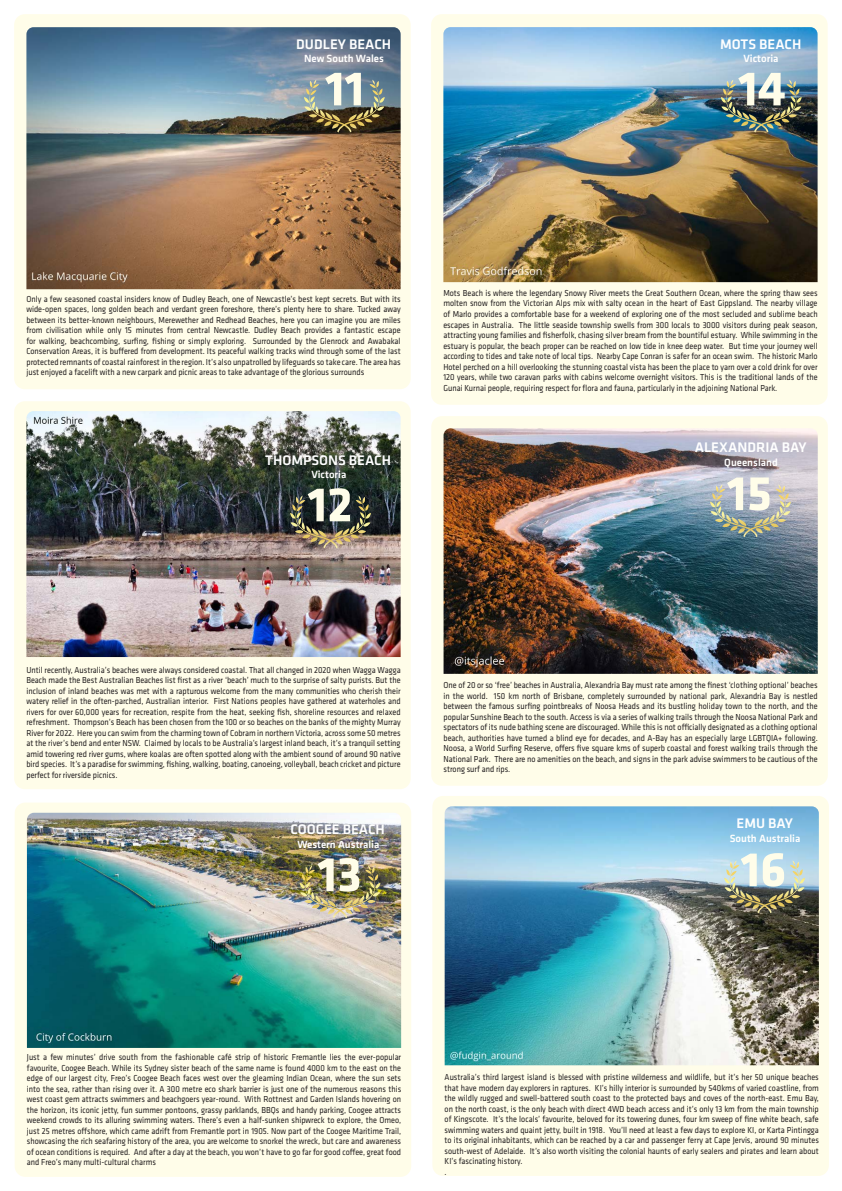
<style>
.page{position:relative;width:842px;height:1191px;background:#fff}
.page>*{position:absolute;margin:0;border:0;box-sizing:border-box;transform-origin:0 0}
.t1{font:700 50.4px "Klavika";color:#fffde9}
.t2{font:500 14.4px "Klavika";color:#fff}
.t3{font:500 10.8px "Klavika";color:#fff}
.t4{font:9px/10.5px "Klavika";color:#231f20;text-align:justify;scale:.9 1}
</style>
<div class="page">
<div style="left:14px;top:14px;width:397px;height:375px;background:#fffde9;border-radius:11px"></div>
<img style="left:26px;top:27px;width:375px;height:262px">
<img style="left:302px;top:80px;width:84px;height:52px">
<div style="left:14px;top:401px;width:397px;height:388px;background:#fffde9;border-radius:11px"></div>
<img style="left:26px;top:411px;width:375px;height:246px">
<img style="left:289px;top:495px;width:83px;height:53px">
<div style="left:15px;top:802px;width:396px;height:374px;background:#fffde9;border-radius:11px"></div>
<img style="left:27px;top:812px;width:374px;height:236px">
<img style="left:298px;top:865px;width:84px;height:53px">
<div style="left:431px;top:14px;width:397px;height:391px;background:#fffde9;border-radius:11px"></div>
<img style="left:443px;top:27px;width:375px;height:255px">
<img style="left:719px;top:80px;width:84px;height:52px">
<div style="left:431px;top:416px;width:397px;height:369px;background:#fffde9;border-radius:11px"></div>
<img style="left:444px;top:428px;width:374px;height:246px">
<img style="left:709px;top:484px;width:83px;height:53px">
<div style="left:432px;top:796px;width:397px;height:380px;background:#fffde9;border-radius:11px"></div>
<img style="left:445px;top:806px;width:374px;height:259px">
<img style="left:723px;top:860px;width:83px;height:53px">
<p class="t2" style="left:296px;top:36px;width:96px">DUDLEY BEACH</p>
<p class="t3" style="left:304px;top:53px;width:81px">New South Wales</p>
<p class="t1" style="left:325px;top:61px;width:41px">11</p>
<p class="t2" style="left:720px;top:36px;width:83px">MOTS BEACH</p>
<p class="t3" style="left:743px;top:53px;width:37px">Victoria</p>
<p class="t1" style="left:738px;top:61px;width:49px">14</p>
<p class="t4" style="left:26px;top:293px;width:417px">Only a few seasoned coastal insiders know of Dudley Beach, one of Newcastle’s best kept secrets. But with its wide-open spaces, long golden beach and verdant green foreshore, there’s plenty here to share. Tucked away between its better-known neighbours, Merewether and Redhead Beaches, here you can imagine you are miles from civilisation while only 15 minutes from central Newcastle. Dudley Beach provides a fantastic escape for walking, beachcombing, surfing, fishing or simply exploring. Surrounded by the Glenrock and Awabakal Conservation Areas, it is buffered from development. Its peaceful walking tracks wind through some of the last protected remnants of coastal rainforest in the region. It’s also unpatrolled by lifeguards so take care. The area has just enjoyed a facelift with a new carpark and picnic areas to take advantage of the glorious surrounds</p>
<p class="t2" style="left:265px;top:452px;width:128px">THOMPSONS BEACH</p>
<p class="t3" style="left:311px;top:468px;width:37px">Victoria</p>
<p class="t1" style="left:308px;top:477px;width:46px">12</p>
<p class="t4" style="left:443px;top:288px;width:417px">Mots Beach is where the legendary Snowy River meets the Great Southern Ocean, where the spring thaw sees molten snow from the Victorian Alps mix with salty ocean in the heart of East Gippsland. The nearby village of Marlo provides a comfortable base for a weekend of exploring one of the most secluded and sublime beach escapes in Australia. The little seaside township swells from 300 locals to 3000 visitors during peak season, attracting young families and fisherfolk, chasing silver bream from the bountiful estuary. While swimming in the estuary is popular, the beach proper can be reached on low tide in knee deep water. But time your journey well according to tides and take note of local tips. Nearby Cape Conran is safer for an ocean swim. The historic Marlo Hotel perched on a hill overlooking the stunning coastal vista has been the place to yarn over a cold drink for over 120 years, while two caravan parks with cabins welcome overnight visitors. This is the traditional lands of the Gunai Kurnai people, requiring respect for flora and fauna, particularly in the adjoining National Park.</p>
<p class="t2" style="left:695px;top:440px;width:114px">ALEXANDRIA BAY</p>
<p class="t3" style="left:724px;top:456px;width:55px">Queensland</p>
<p class="t1" style="left:727px;top:466px;width:46px">15</p>
<p class="t4" style="left:26px;top:665px;width:417px">Until recently, Australia’s beaches were always considered coastal. That all changed in 2020 when Wagga Wagga Beach made the Best Australian Beaches list first as a river ‘beach’ much to the surprise of salty purists. But the inclusion of inland beaches was met with a rapturous welcome from the many communities who cherish their watery relief in the often-parched, Australian interior. First Nations peoples have gathered at waterholes and rivers for over 60,000 years for recreation, respite from the heat, seeking fish, shoreline resources and relaxed refreshment. Thompson’s Beach has been chosen from the 100 or so beaches on the banks of the mighty Murray River for 2022. Here you can swim from the charming town of Cobram in northern Victoria, across some 50 metres at the river’s bend and enter NSW. Claimed by locals to be Australia’s largest inland beach, it’s a tranquil setting amid towering red river gums, where koalas are often spotted along with the ambient sound of around 90 native bird species. It’s a paradise for swimming, fishing, walking, boating, canoeing, volleyball, beach cricket and picture perfect for riverside picnics.</p>
<p class="t2" style="left:290px;top:822px;width:96px">COOGEE BEACH</p>
<p class="t3" style="left:297px;top:838px;width:83px">Western Australia</p>
<p class="t1" style="left:318px;top:847px;width:46px">13</p>
<p class="t4" style="left:444px;top:680px;width:417px">One of 20 or so ‘free’ beaches in Australia, Alexandria Bay must rate among the finest ‘clothing optional’ beaches in the world. 150 km north of Brisbane, completely surrounded by national park, Alexandria Bay is nestled between the famous surfing pointbreaks of Noosa Heads and its bustling holiday town to the north, and the popular Sunshine Beach to the south. Access is via a series of walking trails through the Noosa National Park and spectators of its nude bathing scene are discouraged. While this is not officially designated as a clothing optional beach, authorities have turned a blind eye for decades, and A-Bay has an especially large LGBTQIA+ following.<br>Noosa, a World Surfing Reserve, offers five square kms of superb coastal and forest walking trails through the National Park. There are no amenities on the beach, and signs in the park advise swimmers to be cautious of the strong surf and rips.</p>
<p class="t2" style="left:737px;top:816px;width:58px">EMU BAY</p>
<p class="t3" style="left:730px;top:832px;width:72px">South Australia</p>
<p class="t1" style="left:741px;top:842px;width:47px">16</p>
<p class="t4" style="left:27px;top:1052px;width:417px">Just a few minutes’ drive south from the fashionable café strip of historic Fremantle lies the ever-popular favourite, Coogee Beach. While its Sydney sister beach of the same name is found 4000 km to the east on the edge of our largest city, Freo’s Coogee Beach faces west over the gleaming Indian Ocean, where the sun sets into the sea, rather than rising over it. A 300 metre eco shark barrier is just one of the numerous reasons this west coast gem attracts swimmers and beachgoers year-round. With Rottnest and Garden Islands hovering on the horizon, its iconic jetty, fun summer pontoons, grassy parklands, BBQs and handy parking, Coogee attracts weekend crowds to its alluring swimming waters. There’s even a half-sunken shipwreck to explore, the Omeo, just 25 metres offshore, which came adrift from Fremantle port in 1905. Now part of the Coogee Maritime Trail, showcasing the rich seafaring history of the area, you are welcome to snorkel the wreck, but care and awareness of ocean conditions is required. And after a day at the beach, you won’t have to go far for good coffee, great food and Freo’s many multi-cultural charms</p>
<p class="t4" style="left:445px;top:1072px;width:417px">Australia’s third largest island is blessed with pristine wilderness and wildlife, but it’s her 50 unique beaches that have modern day explorers in raptures. KI’s hilly interior is surrounded by 540kms of varied coastline, from the wildly rugged and swell-battered south coast to the protected bays and coves of the north-east. Emu Bay, on the north coast, is the only beach with direct 4WD beach access and it’s only 13 km from the main township of Kingscote. It’s the locals’ favourite, beloved for its towering dunes, four km sweep of fine white beach, safe swimming waters and quaint jetty, built in 1918. You’ll need at least a few days to explore KI, or Karta Pintingga to its original inhabitants, which can be reached by a car and passenger ferry at Cape Jervis, around 90 minutes south-west of Adelaide. It’s also worth visiting the colonial haunts of early sealers and pirates and learn about KI’s fascinating history.</p>
<p class="t4" style="left:445px;top:1166px;width:4px">.</p>
</div>
